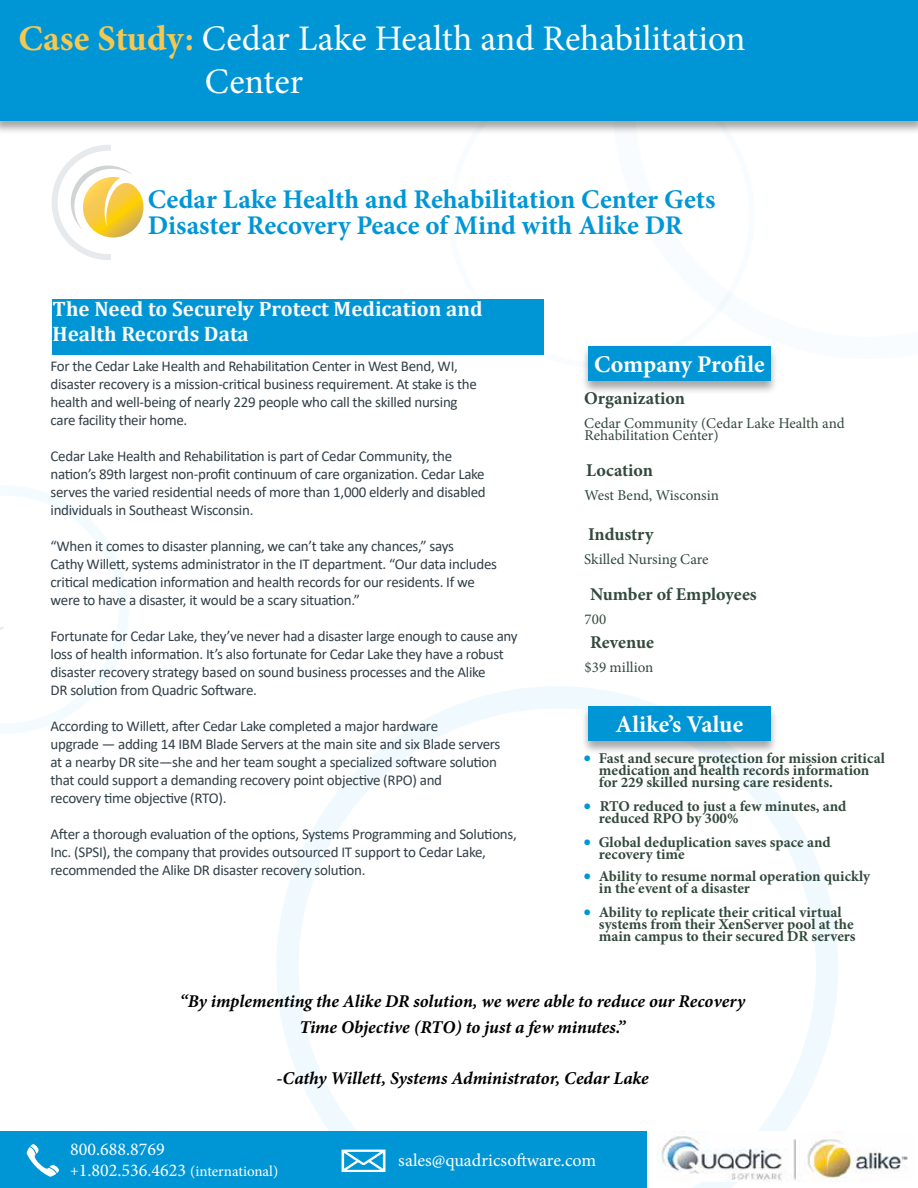
<style>
.page{position:relative;width:918px;height:1188px;background:#fff}
.page>*{position:absolute;margin:0;border:0;box-sizing:border-box;transform-origin:0 0}
.t1{font:36px/43.2px "Minion Pro";color:#fff}
.t2{font:700 27px/25.5px "Minion Pro";color:#0096d6}
.t3{font:700 24px "Minion Pro";color:#fff}
.t4{font:700 21px/25.5px "Cambria";color:#fafafa}
.t5{font:italic 700 18px/25.5px "Minion Pro";letter-spacing:-.005em;color:#000;text-align:center}
.t6{font:700 18px "Minion Pro";letter-spacing:-.005em;color:#32493d}
.t7{font:18px "Minion Pro";color:#fff}
.t8{font:15px/18px "Calibri";letter-spacing:-.02em;color:#323f47}
.t9{font:700 15px/12px "Minion Pro";color:#32493d}
.t10{font:15px/12px "Minion Pro";color:#32493d}
.t11{font:15px "Minion Pro";color:#fff}
.s1{font-weight:700;color:#f6c851}
.s2{font-size:21px;color:#0096d6}
.s3{font-size:18px}
</style>
<div class="page">
<svg style="left:276px;top:686px;width:562px;height:502px"></svg>
<div style="left:0;top:1131px;width:647px;height:57px;background:#0096d6"></div>
<img style="left:656px;top:1131px;width:252px;height:51px">
<svg style="left:27px;top:1144px;width:32px;height:33px"></svg>
<svg style="left:341px;top:1149px;width:45px;height:23px"></svg>
<div style="left:52px;top:145px;width:113px;height:115px;border:6px solid #e6eaed;border-radius:50%"></div>
<div style="left:111px;top:145px;width:56px;height:116px;background:#fff"></div>
<svg style="left:71px;top:166px;width:60px;height:63px"></svg>
<img style="left:83px;top:177px;width:60px;height:61px">
<div style="left:0;top:0;width:918px;height:135px;background:#000;opacity:.35"></div>
<div style="left:0;top:0;width:918px;height:120px;background:#0096d6"></div>
<svg style="left:0;top:486px;width:128px;height:248px"></svg>
<div style="left:580px;top:705px;width:198px;height:51px;background:#000;opacity:.35"></div>
<div style="left:588px;top:706px;width:183px;height:35px;background:#0096d6"></div>
<div style="left:580px;top:345px;width:198px;height:50px;background:#000;opacity:.35"></div>
<div style="left:588px;top:346px;width:183px;height:35px;background:#0096d6"></div>
<div style="left:53px;top:299px;width:491px;height:56px;background:#0096d6"></div>
<h1 class="t1" style="left:205px;top:17px;width:542px;text-indent:-187px"><span class="s1">Case Study:</span> Cedar Lake Health and Rehabilitation<br>Center</h1>
<h2 class="t2" style="left:148px;top:187px;width:569px">Cedar Lake Health and Rehabilitation Center Gets<br>Disaster Recovery Peace of Mind with Alike DR</h2>
<h3 class="t4" style="left:53px;top:295px;width:432px">The Need to Securely Protect Medication and<br>Health Records Data</h3>
<p class="t8" style="left:51px;top:357px;width:428px">For the Cedar Lake Health and Rehabilitation Center in West Bend, WI, disaster recovery is a mission-critical business requirement. At stake is the health and well-being of nearly 229 people who call the skilled nursing care facility their home.</p>
<p class="t8" style="left:51px;top:447px;width:437px">Cedar Lake Health and Rehabilitation is part of Cedar Community, the nation’s 89th largest non-profit continuum of care organization. Cedar Lake serves the varied residential needs of more than 1,000 elderly and disabled individuals in Southeast Wisconsin.</p>
<p class="t8" style="left:51px;top:537px;width:448px">“When it comes to disaster planning, we can’t take any chances,” says<br>Cathy Willett, systems administrator in the IT department. “Our data includes critical medication information and health records for our residents. If we were to have a disaster, it would be a scary situation.”</p>
<p class="t8" style="left:51px;top:627px;width:469px">Fortunate for Cedar Lake, they’ve never had a disaster large enough to cause any loss of health information. It’s also fortunate for Cedar Lake they have a robust disaster recovery strategy based on sound business processes and the Alike<br>DR solution from Quadric Software.</p>
<p class="t8" style="left:51px;top:717px;width:451px">According to Willett, after Cedar Lake completed a major hardware<br>upgrade — adding 14 IBM Blade Servers at the main site and six Blade servers at a nearby DR site—she and her team sought a specialized software solution that could support a demanding recovery point objective (RPO) and<br>recovery time objective (RTO).</p>
<p class="t8" style="left:51px;top:825px;width:468px">After a thorough evaluation of the options, Systems Programming and Solutions,<br>Inc. (SPSI), the company that provides outsourced IT support to Cedar Lake, recommended the Alike DR disaster recovery solution.</p>
<h3 class="t3" style="left:594px;top:347px;width:172px">Company Profile</h3>
<p class="t6" style="left:584px;top:385px;width:102px">Organization</p>
<p class="t10" style="left:584px;top:417px;width:262px">Cedar Community (Cedar Lake Health and<br>Rehabilitation Center)</p>
<p class="t6" style="left:586px;top:457px;width:68px">Location</p>
<p class="t10" style="left:585px;top:489px;width:136px">West Bend, Wisconsin</p>
<p class="t6" style="left:588px;top:522px;width:67px">Industry</p>
<p class="t10" style="left:584px;top:554px;width:126px">Skilled Nursing Care</p>
<p class="t6" style="left:590px;top:582px;width:168px">Number of Employees</p>
<p class="t10" style="left:585px;top:614px;width:23px">700</p>
<p class="t6" style="left:590px;top:630px;width:65px">Revenue</p>
<p class="t10" style="left:585px;top:662px;width:70px">$39 million</p>
<h3 class="t3" style="left:616px;top:708px;width:129px">Alike’s Value</h3>
<p class="t9" style="left:599px;top:752px;width:287px;text-indent:-16px"><span class="s2">•</span> Fast and secure protection for mission critical medication and health records information for 229 skilled nursing care residents.</p>
<p class="t9" style="left:599px;top:800px;width:249px;text-indent:-16px"><span class="s2">•</span> RTO reduced to just a few minutes, and reduced RPO by 300%</p>
<p class="t9" style="left:599px;top:836px;width:233px;text-indent:-16px"><span class="s2">•</span> Global deduplication saves space and recovery time</p>
<p class="t9" style="left:599px;top:870px;width:273px;text-indent:-16px"><span class="s2">•</span> Ability to resume normal operation quickly in the event of a disaster</p>
<p class="t9" style="left:599px;top:906px;width:258px;text-indent:-16px"><span class="s2">•</span> Ability to replicate their critical virtual systems from their XenServer pool at the main campus to their secured DR servers</p>
<p class="t5" style="left:180px;top:988px;width:567px">“By implementing the Alike DR solution, we were able to reduce our Recovery<br>Time Objective (RTO) to just a few minutes.”</p>
<p class="t5" style="left:276px;top:1065px;width:374px">-Cathy Willett, Systems Administrator, Cedar Lake</p>
<p class="t7" style="left:70px;top:1137px;width:96px">800.688.8769</p>
<p class="t11" style="left:70px;top:1161px;width:210px">+<span class="s3">1.802.536.4623</span> (international)</p>
<p class="t7" style="left:398px;top:1149px;width:200px">sales@quadricsoftware.com</p>
</div>
